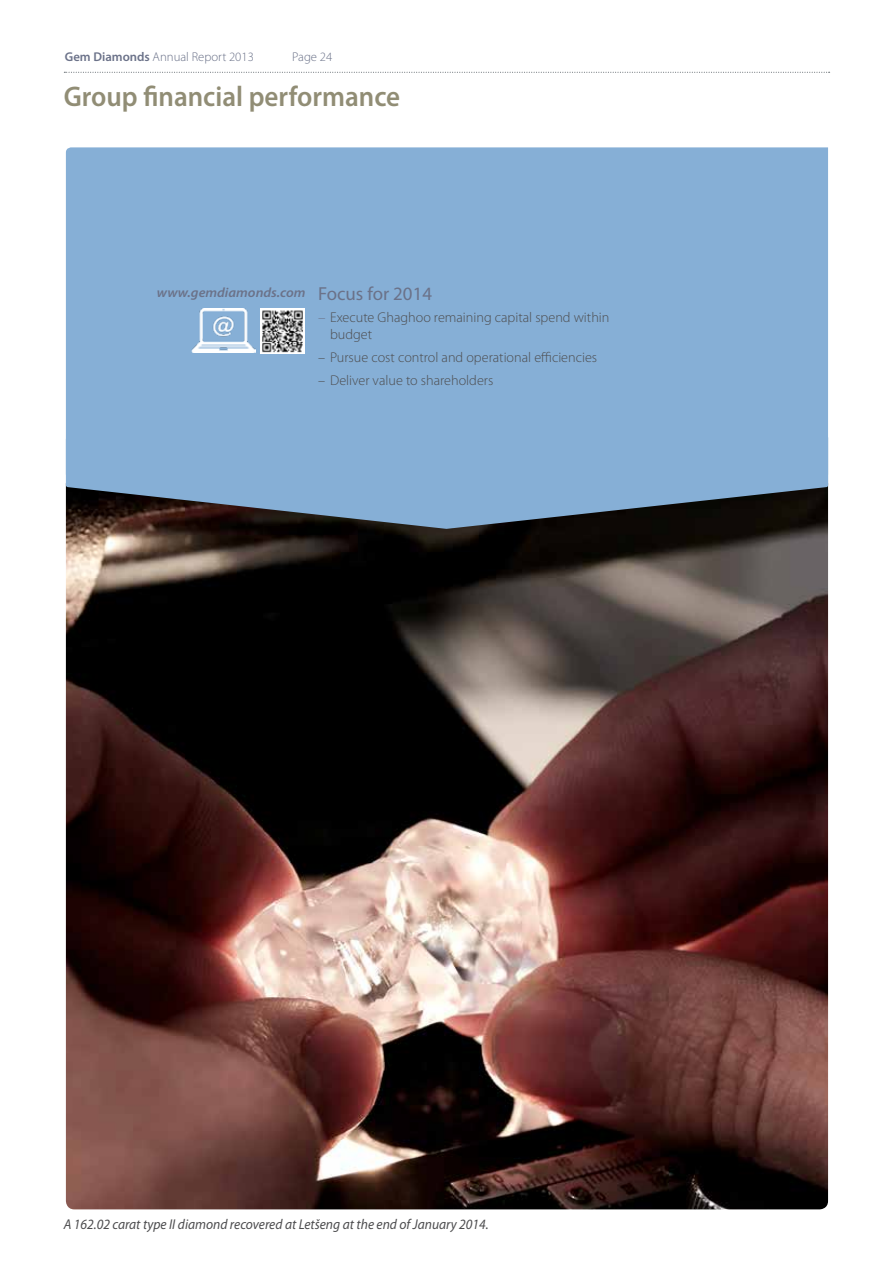
<style>
.page{position:relative;width:893px;height:1263px;background:#fff}
.page>*{position:absolute;margin:0;border:0;box-sizing:border-box;transform-origin:0 0}
.t1{font:600 28.5px "Myriad Pro";color:#918d75;scale:.95 1}
.t2{font:18.9px "Myriad Pro";color:#6b7289}
.t3{font:italic 14.25px "Myriad Pro";color:#4d4d4f;scale:.95 1}
.t4{font:300 14.1px/16.5px "Myriad Pro";color:#4d4d4f}
.t5{font:italic 600 13.5px "Myriad Pro";color:#6b7289;scale:1.06 1}
.t6{font:300 12.75px "Myriad Pro";color:#6b7289}
.s1{font-weight:600}
.s2{color:#6b7289}
</style>
<div class="page">
<svg style="left:64px;top:72px;width:766px;height:1px"></svg>
<img style="left:66px;top:529px;width:762px;height:680px">
<svg style="left:66px;top:437px;width:763px;height:92px;background:#5b7086"></svg>
<div style="left:66px;top:147px;width:762px;height:328px;background:#86afd6"></div>
<img style="left:191px;top:309px;width:65px;height:44px">
<img style="left:260px;top:309px;width:45px;height:44px">
<p class="t6" style="left:65px;top:49px;width:191px"><span class="s1">Gem Diamonds</span> Annual Report 2013</p>
<p class="t6" style="left:292px;top:49px;width:42px">Page 24</p>
<h1 class="t1" style="left:64px;top:79px;width:356px">Group financial performance</h1>
<p class="t5" style="left:157px;top:284px;width:142px">www.gemdiamonds.com</p>
<h2 class="t2" style="left:318px;top:281px;width:115px">Focus for 2014</h2>
<p class="t4" style="left:330px;top:309px;width:281px;text-indent:-12px"><span class="s2">–</span> Execute Ghaghoo remaining capital spend within budget</p>
<p class="t4" style="left:318px;top:349px;width:281px">– Pursue cost control and operational efficiencies</p>
<p class="t4" style="left:318px;top:372px;width:177px">– Deliver value to shareholders</p>
<p class="t3" style="left:64px;top:1215px;width:449px">A 162.02 carat type II diamond recovered at Letšeng at the end of January 2014.</p>
</div>
